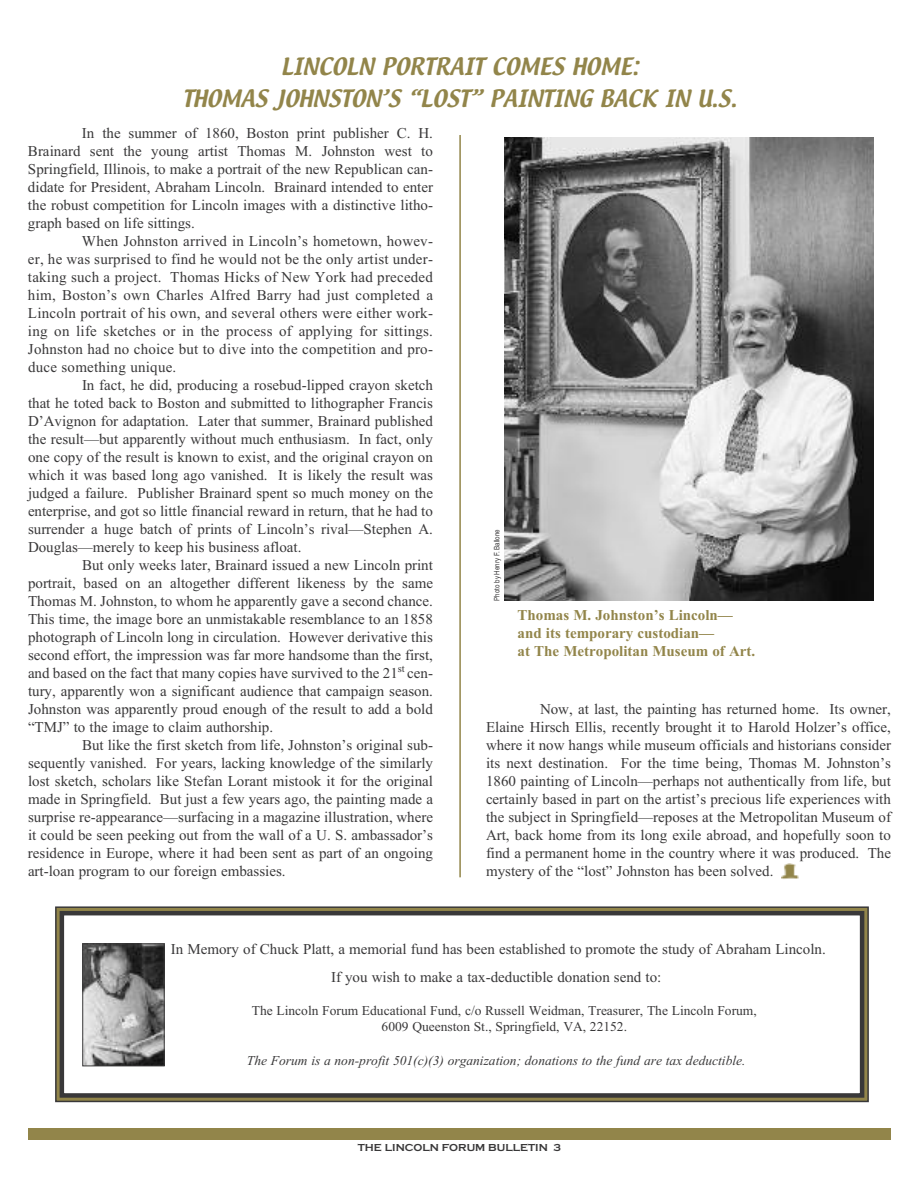
<style>
.page{position:relative;width:918px;height:1188px;background:#fff}
.page>*{position:absolute;margin:0;border:0;box-sizing:border-box;transform-origin:0 0}
.t1{font:21px/31.5px "Textile";color:#92854a;text-align:center}
.t2{font:15px/18px "Times New Roman";color:#393839;text-align:justify}
.t3{font:700 15px/18px "Times New Roman";color:#92854a}
.t4{font:13.5px/16.2px "Times New Roman";color:#393839;text-align:center}
.t5{font:italic 13.5px "Times New Roman";color:#393839}
.t6{font:700 10.5px "Copperplate Gothic";color:#393839}
.t7{font:condensed 7.5px "Helvetica";color:#393839}
</style>
<div class="page">
<div style="left:56px;top:907px;width:812px;height:194px;border:6px solid #92854a"></div>
<div style="left:55px;top:906px;width:814px;height:196px;border:2px solid #393839"></div>
<div style="left:60px;top:911px;width:804px;height:187px;border:4px solid #393839"></div>
<img style="left:84px;top:945px;width:79px;height:119px">
<div style="left:82px;top:943px;width:83px;height:123px;border:1px solid #393839"></div>
<img style="left:782px;top:864px;width:17px;height:15px">
<hr style="left:459px;top:135px;width:2px;height:742px;background:#92854a">
<img style="left:504px;top:137px;width:369px;height:464px">
<div style="left:28px;top:1128px;width:863px;height:12px;background:#92854a"></div>
<h1 class="t1" style="left:182px;top:52px;width:556px">LINCOLN PORTRAIT COMES HOME:<br>THOMAS JOHNSTON’S “LOST” PAINTING BACK IN U.S.</h1>
<p class="t2" style="left:28px;top:124px;width:407px;text-indent:54px">In the summer of 1860, Boston print publisher C. H.<br>Brainard sent the young artist Thomas M. Johnston west to Springfield, Illinois, to make a portrait of the new Republican can&shy;didate for President, Abraham Lincoln. Brainard intended to enter the robust competition for Lincoln images with a distinctive litho&shy;graph based on life sittings.</p>
<p class="t2" style="left:28px;top:232px;width:407px;text-indent:54px">When Johnston arrived in Lincoln’s hometown, howev&shy;er, he was surprised to find he would not be the only artist under&shy;taking such a project. Thomas Hicks of New York had preceded him, Boston’s own Charles Alfred Barry had just completed a Lincoln portrait of his own, and several others were either work&shy;ing on life sketches or in the process of applying for sittings.<br>Johnston had no choice but to dive into the competition and pro&shy;duce something unique.</p>
<p class="t2" style="left:28px;top:376px;width:407px;text-indent:54px">In fact, he did, producing a rosebud-lipped crayon sketch that he toted back to Boston and submitted to lithographer Francis D’Avignon for adaptation. Later that summer, Brainard published the result—but apparently without much enthusiasm. In fact, only one copy of the result is known to exist, and the original crayon on which it was based long ago vanished. It is likely the result was judged a failure. Publisher Brainard spent so much money on the enterprise, and got so little financial reward in return, that he had to surrender a huge batch of prints of Lincoln’s rival—Stephen A.<br>Douglas—merely to keep his business afloat.</p>
<p class="t2" style="left:28px;top:556px;width:407px;text-indent:54px">But only weeks later, Brainard issued a new Lincoln print portrait, based on an altogether different likeness by the same Thomas M. Johnston, to whom he apparently gave a second chance.<br>This time, the image bore an unmistakable resemblance to an 1858 photograph of Lincoln long in circulation. However derivative this second effort, the impression was far more handsome than the first, and based on the fact that many copies have survived to the 21<sup>st</sup> cen&shy;tury, apparently won a significant audience that campaign season.<br>Johnston was apparently proud enough of the result to add a bold “TMJ” to the image to claim authorship.</p>
<p class="t2" style="left:28px;top:736px;width:407px;text-indent:54px">But like the first sketch from life, Johnston’s original sub&shy;sequently vanished. For years, lacking knowledge of the similarly lost sketch, scholars like Stefan Lorant mistook it for the original made in Springfield. But just a few years ago, the painting made a surprise re-appearance—surfacing in a magazine illustration, where it could be seen peeking out from the wall of a U. S. ambassador’s residence in Europe, where it had been sent as part of an ongoing art-loan program to our foreign embassies.</p>
<p class="t7" style="left:494px;top:601px;width:73px;rotate:-90deg">Photo by Henry F. Ballone</p>
<p class="t3" style="left:518px;top:606px;width:239px">Thomas M. Johnston’s Lincoln— and its temporary custodian—<br>at The Metropolitan Museum of Art.</p>
<p class="t2" style="left:486px;top:700px;width:407px;text-indent:54px">Now, at last, the painting has returned home. Its owner, Elaine Hirsch Ellis, recently brought it to Harold Holzer’s office, where it now hangs while museum officials and historians consider its next destination. For the time being, Thomas M. Johnston’s 1860 painting of Lincoln—perhaps not authentically from life, but certainly based in part on the artist’s precious life experiences with the subject in Springfield—reposes at the Metropolitan Museum of Art, back home from its long exile abroad, and hopefully soon to find a permanent home in the country where it was produced. The mystery of the “lost” Johnston has been solved.</p>
<p class="t2" style="left:171px;top:936px;width:656px;line-height:27.2px;text-align:center">In Memory of Chuck Platt, a memorial fund has been established to promote the study of Abraham Lincoln.<br>If you wish to make a tax-deductible donation send to:</p>
<p class="t4" style="left:252px;top:1002px;width:506px">The Lincoln Forum Educational Fund, c/o Russell Weidman, Treasurer, The Lincoln Forum,<br>6009 Queenston St., Springfield, VA, 22152.</p>
<p class="t5" style="left:247px;top:1053px;width:500px">The Forum is a non-profit 501(c)(3) organization; donations to the fund are tax deductible.</p>
<p class="t6" style="left:358px;top:1142px;width:205px">THE LINCOLN FORUM BULLETIN 3</p>
</div>
